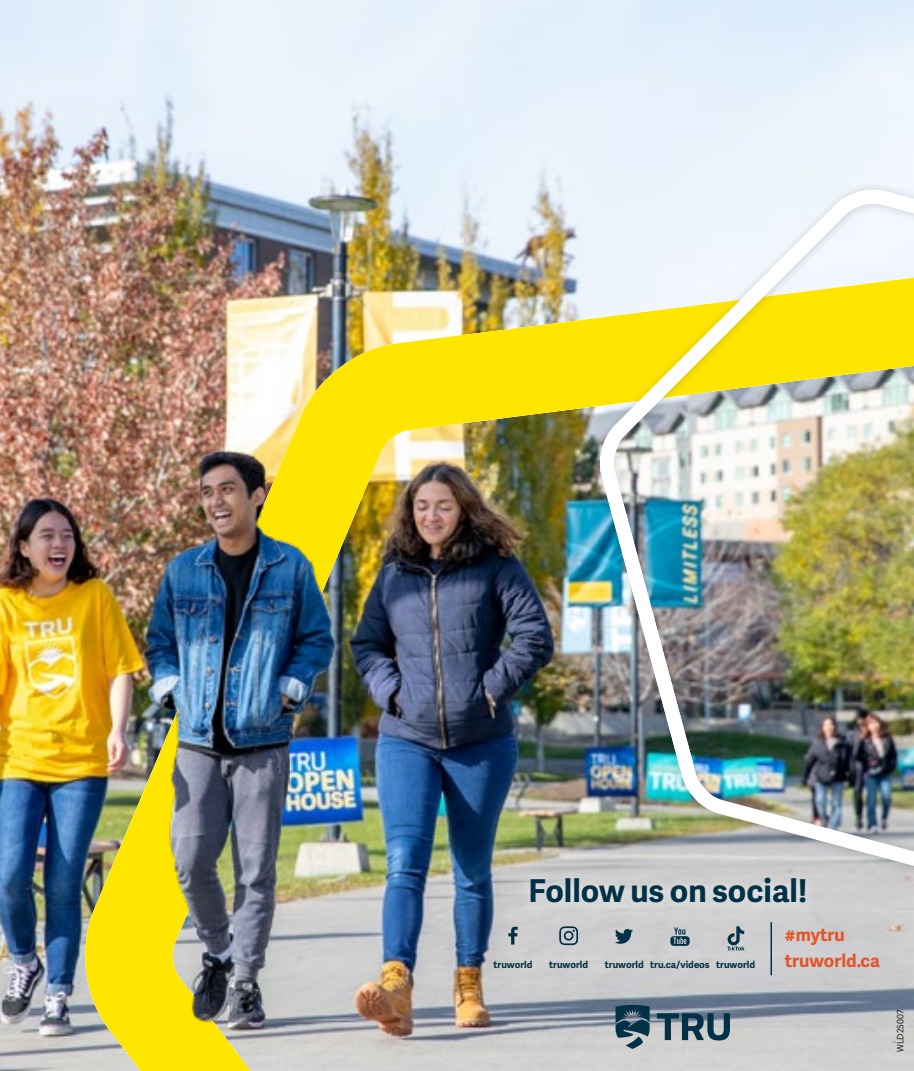
<style>
.page{position:relative;width:914px;height:1071px;background:#fff}
.page>*{position:absolute;margin:0;border:0;box-sizing:border-box;transform-origin:0 0}
.t1{font:700 31.5px "Adelle Sans";color:#003146}
.t2{font:700 17.85px "Adelle Sans";color:#e55425}
.t3{font:700 9.62px "Adelle Sans";color:#003146}
.t4{font:8.75px "Adelle Sans";color:#000}
</style>
<div class="page">
<img style="left:0;top:0;width:914px;height:1071px">
<img style="left:10px;top:273px;width:904px;height:798px">
<div style="left:519px;top:867px;width:297px;height:46px;background:#fff;opacity:.65"></div>
<hr style="left:770px;top:922px;width:2px;height:53px;background:#003146">
<svg style="left:614px;top:928px;width:19px;height:17px"></svg>
<svg style="left:559px;top:926px;width:19px;height:19px"></svg>
<svg style="left:508px;top:927px;width:9px;height:18px"></svg>
<svg style="left:670px;top:927px;width:19px;height:19px"></svg>
<svg style="left:727px;top:926px;width:17px;height:24px"></svg>
<svg style="left:657px;top:1013px;width:73px;height:28px;background:#5c7582"></svg>
<svg style="left:615px;top:1005px;width:34px;height:44px"></svg>
<img style="left:589px;top:783px;width:325px;height:126px">
<img style="left:589px;top:177px;width:325px;height:606px">
<img style="left:135px;top:432px;width:217px;height:620px">
<h1 class="t1" style="left:528px;top:868px;width:280px">Follow us on social!</h1>
<h2 class="t2" style="left:785px;top:921px;width:61px">#mytru</h2>
<p class="t3" style="left:493px;top:957px;width:40px">truworld</p>
<p class="t3" style="left:549px;top:957px;width:40px">truworld</p>
<p class="t3" style="left:605px;top:957px;width:152px">truworld tru.ca/videos truworld</p>
<h2 class="t2" style="left:785px;top:947px;width:97px">truworld.ca</h2>
<p class="t4" style="left:894px;top:1052px;width:44px;rotate:-90deg">WLD25007</p>
</div>
